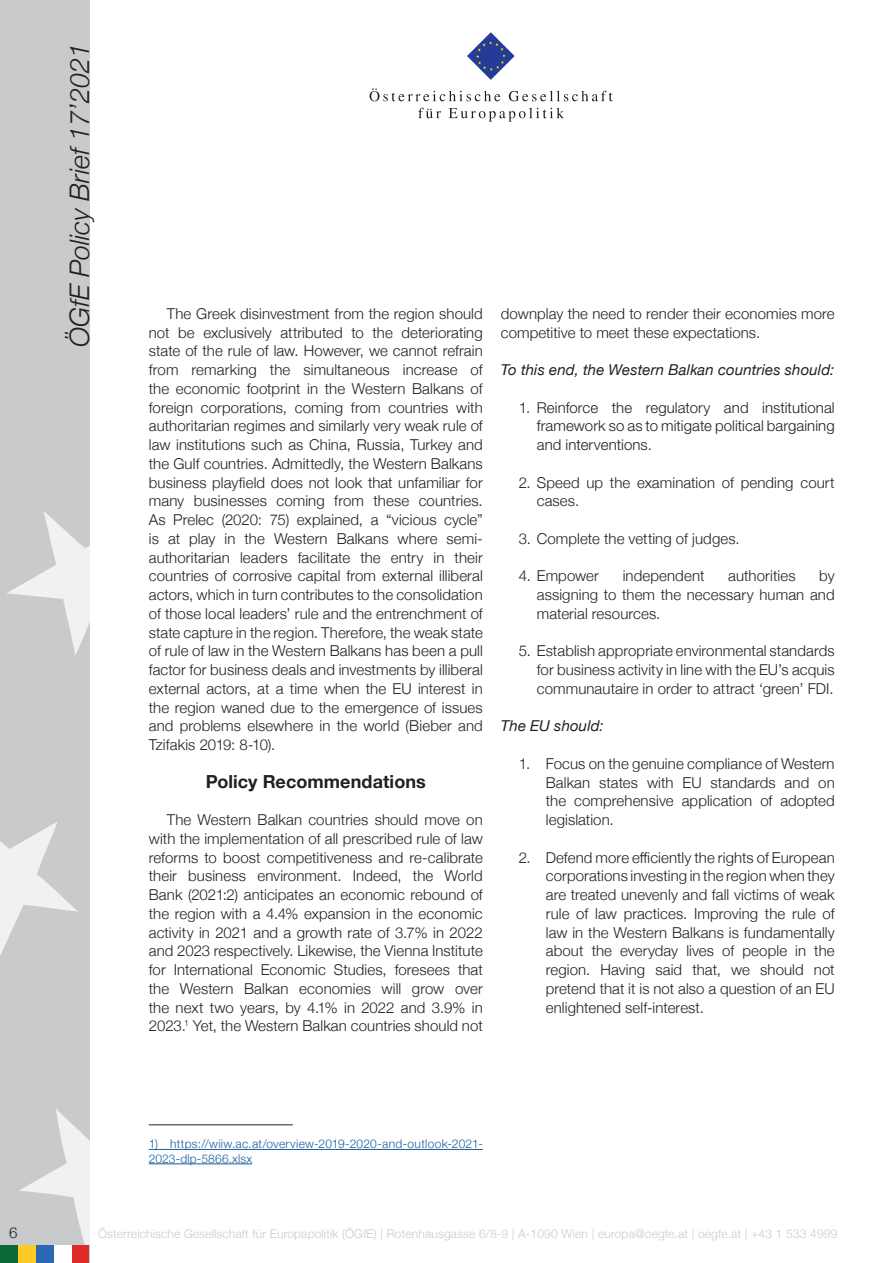
<style>
.page{position:relative;width:893px;height:1263px;background:#fff}
.page>*{position:absolute;margin:0;border:0;box-sizing:border-box;transform-origin:0 0}
.t1{font:italic 300 27px "Helvetica Neue";color:#231f20}
.Zwischenüberschrift{font:700 18px "Helvetica Neue";letter-spacing:.005em;color:#231f20}
.Standard_Paragraph{font:300 15px/18.8px "Helvetica Neue";letter-spacing:.005em;color:#231f20;text-align:justify}
.t2{font:300 15px/18.8px "Helvetica Neue LT Std";letter-spacing:.005em;color:#231f20;text-align:justify}
.Zwischenüberschrift-2{font:italic 15px "Helvetica Neue";letter-spacing:.01em;color:#231f20}
.t3{font:300 12px "Helvetica Neue";letter-spacing:.015em;color:#c9cacc}
.Footnotes{font:300 12px/14.4px "Helvetica Neue";letter-spacing:.02em;color:#175d9e}
</style>
<div class="page">
<div style="left:0;top:0;width:89px;height:1263px;background:#c9cacc"></div>
<svg style="left:19px;top:1109px;width:70px;height:136px"></svg>
<svg style="left:0;top:822px;width:78px;height:134px"></svg>
<svg style="left:7px;top:511px;width:82px;height:144px"></svg>
<div style="left:18px;top:1245px;width:18px;height:18px;background:#fecb26"></div>
<div style="left:36px;top:1245px;width:18px;height:18px;background:#2b68b3"></div>
<div style="left:71px;top:1245px;width:18px;height:18px;background:#de2b26"></div>
<div style="left:0;top:1245px;width:18px;height:18px;background:#0b6936"></div>
<div style="left:54px;top:1245px;width:17px;height:18px;background:#fff"></div>
<svg style="left:467px;top:32px;width:48px;height:48px"></svg>
<svg style="left:370px;top:88px;width:130px;height:13px"></svg>
<svg style="left:509px;top:91px;width:104px;height:10px"></svg>
<svg style="left:418px;top:108px;width:23px;height:10px"></svg>
<svg style="left:449px;top:108px;width:115px;height:14px"></svg>
<hr style="left:149px;top:1124px;width:144px;height:1px;background:#231f20">
<hr style="left:149px;top:1149px;width:334px;height:1px;background:#175d9e">
<hr style="left:149px;top:1163px;width:103px;height:1px;background:#175d9e">
<h1 class="t1" style="left:58px;top:347px;width:305px;rotate:-90deg">ÖGfE Policy Brief 17’2021</h1>
<p class="Standard_Paragraph" style="left:149px;top:303px;width:335px;text-indent:18px">The Greek disinvestment from the region should not be exclusively attributed to the deteriorating state of the rule of law. However, we cannot refrain from remarking the simultaneous increase of the economic footprint in the Western Balkans of foreign corporations, coming from countries with authoritarian regimes and similarly very weak rule of law institutions such as China, Russia, Turkey and the Gulf countries. Admittedly, the Western Balkans business playfield does not look that unfamiliar for many businesses coming from these countries.<br>As Prelec (2020: 75) explained, a “vicious cycle” is at play in the Western Balkans where semi&shy;authoritarian leaders facilitate the entry in their countries of corrosive capital from external illiberal actors, which in turn contributes to the consolidation of those local leaders’ rule and the entrenchment of state capture in the region. Therefore, the weak state of rule of law in the Western Balkans has been a pull factor for business deals and investments by illiberal external actors, at a time when the EU interest in the region waned due to the emergence of issues and problems elsewhere in the world (Bieber and Tzifakis 2019: 8-10).</p>
<p class="Zwischenüberschrift" style="left:206px;top:767px;width:222px">Policy Recommendations</p>
<p class="Standard_Paragraph" style="left:149px;top:809px;width:335px;text-indent:18px">The Western Balkan countries should move on with the implementation of all prescribed rule of law reforms to boost competitiveness and re-calibrate their business environment. Indeed, the World Bank (2021:2) anticipates an economic rebound of the region with a 4.4% expansion in the economic activity in 2021 and a growth rate of 3.7% in 2022 and 2023 respectively. Likewise, the Vienna Institute for International Economic Studies, foresees that the Western Balkan economies will grow over the next two years, by 4.1% in 2022 and 3.9% in 2023.<sup>1</sup> Yet, the Western Balkan countries should not</p>
<p class="Standard_Paragraph" style="left:501px;top:303px;width:335px">downplay the need to render their economies more competitive to meet these expectations.</p>
<p class="Zwischenüberschrift-2" style="left:501px;top:359px;width:335px">To this end, the Western Balkan countries should:</p>
<p class="t2" style="left:537px;top:397px;width:299px;text-indent:-18px">1. Reinforce the regulatory and institutional framework so as to mitigate political bargaining and interventions.</p>
<p class="Standard_Paragraph" style="left:537px;top:472px;width:299px;text-indent:-18px">2. Speed up the examination of pending court cases.</p>
<p class="Standard_Paragraph" style="left:519px;top:528px;width:222px">3. Complete the vetting of judges.</p>
<p class="Standard_Paragraph" style="left:519px;top:565px;width:82px">4. Empower</p>
<p class="Standard_Paragraph" style="left:623px;top:565px;width:83px">independent</p>
<p class="Standard_Paragraph" style="left:728px;top:565px;width:69px">authorities</p>
<p class="Standard_Paragraph" style="left:537px;top:565px;width:299px;text-indent:283px">by assigning to them the necessary human and material resources.</p>
<p class="Standard_Paragraph" style="left:537px;top:640px;width:299px;text-indent:-18px">5. Establish appropriate environmental standards for business activity in line with the EU’s acquis communautaire in order to attract ‘green’ FDI.</p>
<p class="Zwischenüberschrift-2" style="left:501px;top:715px;width:104px">The EU should:</p>
<p class="Standard_Paragraph" style="left:546px;top:753px;width:290px;text-indent:-27px">1. Focus on the genuine compliance of Western Balkan states with EU standards and on the comprehensive application of adopted legislation.</p>
<p class="Standard_Paragraph" style="left:546px;top:847px;width:290px;text-indent:-27px">2. Defend more efficiently the rights of European corporations investing in the region when they are treated unevenly and fall victims of weak rule of law practices. Improving the rule of law in the Western Balkans is fundamentally about the everyday lives of people in the region. Having said that, we should not pretend that it is not also a question of an EU enlightened self-interest.</p>
<p class="Footnotes" style="left:149px;top:1136px;width:335px">1) https://wiiw.ac.at/overview-2019-2020-and-outlook-2021-<br>2023-dlp-5866.xlsx</p>
<p class="Standard_Paragraph" style="left:9px;top:1222px;width:10px">6</p>
<p class="t3" style="left:98px;top:1224px;width:741px">Österreichische Gesellschaft für Europapolitik (ÖGfE) | Rotenhausgasse 6/8-9 | A-1090 Wien | europa@oegfe.at | oegfe.at | +43 1 533 4999</p>
</div>
